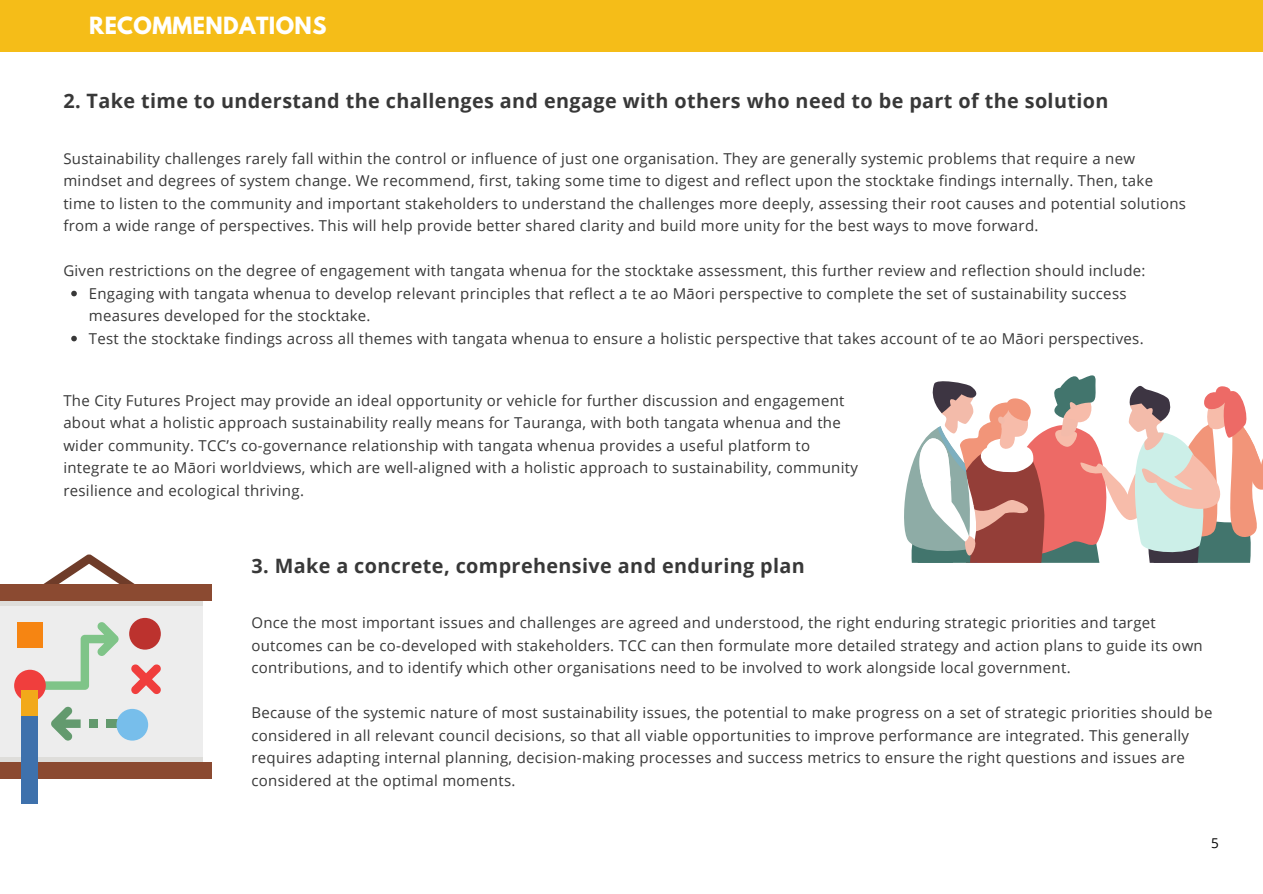
<style>
.page{position:relative;width:1263px;height:894px;background:#fff}
.page>*{position:absolute;margin:0;border:0;box-sizing:border-box;transform-origin:0 0}
.t1{font:700 21px "League Spartan";letter-spacing:.02em;color:#fff}
.t2{font:700 19.8px "Open Sans";letter-spacing:.02em;color:#383838}
.t3{font:15px/22.5px "Open Sans";letter-spacing:.02em;color:#383838}
.t4{font:13.5px "Open Sans";color:#000}
</style>
<div class="page">
<svg style="left:71px;top:290px;width:6px;height:6px"></svg>
<svg style="left:71px;top:335px;width:6px;height:6px"></svg>
<svg style="left:904px;top:375px;width:359px;height:188px"></svg>
<div style="left:0;top:0;width:1263px;height:51px;background:#f5bd18"></div>
<svg style="left:43px;top:554px;width:92px;height:30px"></svg>
<div style="left:0;top:596px;width:203px;height:169px;background:#ededed"></div>
<div style="left:0;top:584px;width:211px;height:16px;background:#8b4a31"></div>
<div style="left:0;top:761px;width:211px;height:17px;background:#8b4a31"></div>
<div style="left:0;top:600px;width:203px;height:5px;background:#deddda"></div>
<hr style="left:0;top:757px;width:203px;height:4px;background:#deddda">
<div style="left:129px;top:617px;width:32px;height:32px;background:#bc322e;border-radius:50%"></div>
<svg style="left:38px;top:622px;width:81px;height:67px"></svg>
<svg style="left:51px;top:706px;width:30px;height:34px"></svg>
<div style="left:89px;top:719px;width:9px;height:8px;background:#639a6e"></div>
<div style="left:106px;top:719px;width:13px;height:8px;background:#639a6e"></div>
<svg style="left:131px;top:664px;width:30px;height:29px"></svg>
<div style="left:17px;top:622px;width:26px;height:25px;background:#f68512"></div>
<div style="left:22px;top:689px;width:16px;height:114px;background:#3e71ac"></div>
<div style="left:14px;top:669px;width:32px;height:32px;background:#f03e3d;border-radius:50%"></div>
<div style="left:22px;top:689px;width:16px;height:26px;background:#f2a91a"></div>
<div style="left:116px;top:708px;width:32px;height:32px;background:#77beeb;border-radius:50%"></div>
<h1 class="t1" style="left:89px;top:16px;width:239px">RECOMMENDATIONS</h1>
<h2 class="t2" style="left:63px;top:87px;width:1047px">2. Take time to understand the challenges and engage with others who need to be part of the solution</h2>
<p class="t3" style="left:63px;top:146px;width:1124px">Sustainability challenges rarely fall within the control or influence of just one organisation. They are generally systemic problems that require a new mindset and degrees of system change. We recommend, first, taking some time to digest and reflect upon the stocktake findings internally. Then, take time to listen to the community and important stakeholders to understand the challenges more deeply, assessing their root causes and potential solutions from a wide range of perspectives. This will help provide better shared clarity and build more unity for the best ways to move forward.</p>
<p class="t3" style="left:63px;top:259px;width:1084px">Given restrictions on the degree of engagement with tangata whenua for the stocktake assessment, this further review and reflection should include:</p>
<p class="t3" style="left:89px;top:281px;width:1056px">Engaging with tangata whenua to develop relevant principles that reflect a te ao Māori perspective to complete the set of sustainability success measures developed for the stocktake.<br>Test the stocktake findings across all themes with tangata whenua to ensure a holistic perspective that takes account of te ao Māori perspectives.</p>
<p class="t3" style="left:63px;top:389px;width:796px">The City Futures Project may provide an ideal opportunity or vehicle for further discussion and engagement about what a holistic approach sustainability really means for Tauranga, with both tangata whenua and the wider community. TCC’s co-governance relationship with tangata whenua provides a useful platform to integrate te ao Māori worldviews, which are well-aligned with a holistic approach to sustainability, community resilience and ecological thriving.</p>
<h2 class="t2" style="left:251px;top:552px;width:555px">3. Make a concrete, comprehensive and enduring plan</h2>
<p class="t3" style="left:251px;top:611px;width:953px">Once the most important issues and challenges are agreed and understood, the right enduring strategic priorities and target outcomes can be co-developed with stakeholders. TCC can then formulate more detailed strategy and action plans to guide its own contributions, and to identify which other organisations need to be involved to work alongside local government.</p>
<p class="t3" style="left:251px;top:701px;width:963px">Because of the systemic nature of most sustainability issues, the potential to make progress on a set of strategic priorities should be considered in all relevant council decisions, so that all viable opportunities to improve performance are integrated. This generally requires adapting internal planning, decision-making processes and success metrics to ensure the right questions and issues are considered at the optimal moments.</p>
<p class="t4" style="left:1211px;top:833px;width:9px">5</p>
</div>
